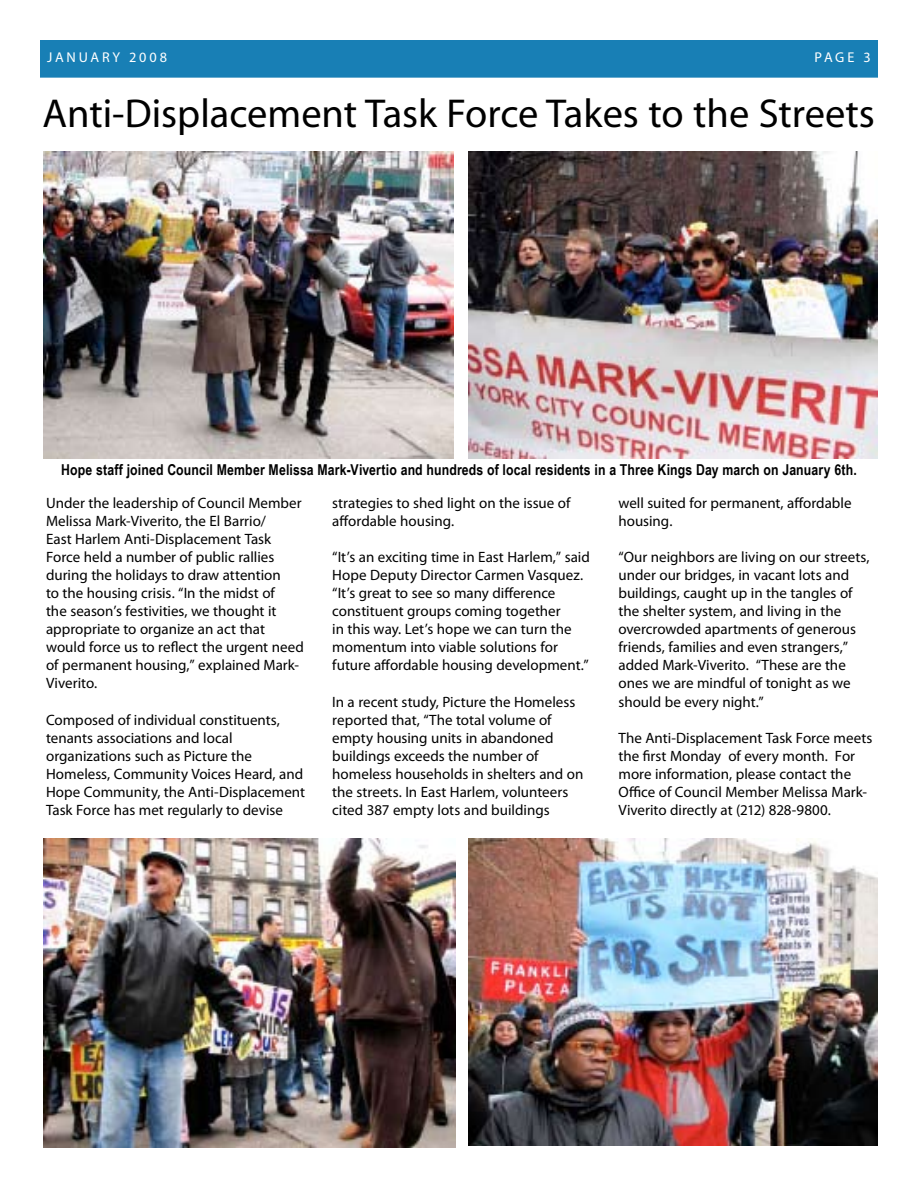
<style>
.page{position:relative;width:918px;height:1188px;background:#fff}
.page>*{position:absolute;margin:0;border:0;box-sizing:border-box;transform-origin:0 0}
.t1{font:40.5px "Myriad";color:#000}
.t2{font:15px/18px "Myriad Pro";color:#000}
.t3{font:700 15px "Arial Narrow";letter-spacing:.01em;color:#000}
.t4{font:14.25px "Myriad";letter-spacing:.195em;color:#fff}
</style>
<div class="page">
<div style="left:40px;top:40px;width:838px;height:37px;background:#187fb5"></div>
<img style="left:44px;top:152px;width:409px;height:307px">
<img style="left:468px;top:839px;width:410px;height:307px">
<img style="left:44px;top:838px;width:412px;height:309px">
<img style="left:468px;top:152px;width:410px;height:307px">
<p class="t4" style="left:47px;top:50px;width:122px">JANUARY 2008</p>
<p class="t4" style="left:814px;top:50px;width:58px">Page 3</p>
<h1 class="t1" style="left:42px;top:93px;width:834px">Anti-Displacement Task Force Takes to the Streets</h1>
<p class="t3" style="left:61px;top:461px;width:797px">Hope staff joined Council Member Melissa Mark-Vivertio and hundreds of local residents in a Three Kings Day march on January 6th.</p>
<p class="t2" style="left:46px;top:493px;width:259px">Under the leadership of Council Member Melissa Mark-Viverito, the El Barrio/<br>East Harlem Anti-Displacement Task Force held a number of public rallies during the holidays to draw attention<br>to the housing crisis. “In the midst of<br>the season’s festivities, we thought it appropriate to organize an act that would force us to reflect the urgent need of permanent housing,” explained Mark-Viverito.</p>
<p class="t2" style="left:46px;top:710px;width:261px">Composed of individual constituents, tenants associations and local organizations such as Picture the Homeless, Community Voices Heard, and Hope Community, the Anti-Displacement Task Force has met regularly to devise</p>
<p class="t2" style="left:332px;top:493px;width:240px">strategies to shed light on the issue of affordable housing.</p>
<p class="t2" style="left:332px;top:548px;width:259px">“It’s an exciting time in East Harlem,” said Hope Deputy Director Carmen Vasquez. “It’s great to see so many difference constituent groups coming together<br>in this way. Let’s hope we can turn the momentum into viable solutions for future affordable housing development.”</p>
<p class="t2" style="left:332px;top:692px;width:253px">In a recent study, Picture the Homeless reported that, “The total volume of empty housing units in abandoned buildings exceeds the number of homeless households in shelters and on the streets. In East Harlem, volunteers cited 387 empty lots and buildings</p>
<p class="t2" style="left:618px;top:493px;width:235px">well suited for permanent, affordable housing.</p>
<p class="t2" style="left:618px;top:548px;width:253px">“Our neighbors are living on our streets, under our bridges, in vacant lots and buildings, caught up in the tangles of the shelter system, and living in the overcrowded apartments of generous friends, families and even strangers,” added Mark-Viverito. “These are the ones we are mindful of tonight as we should be every night.”</p>
<p class="t2" style="left:618px;top:728px;width:256px">The Anti-Displacement Task Force meets the first Monday of every month. For more information, please contact the Office of Council Member Melissa Mark-Viverito directly at (212) 828-9800.</p>
</div>
